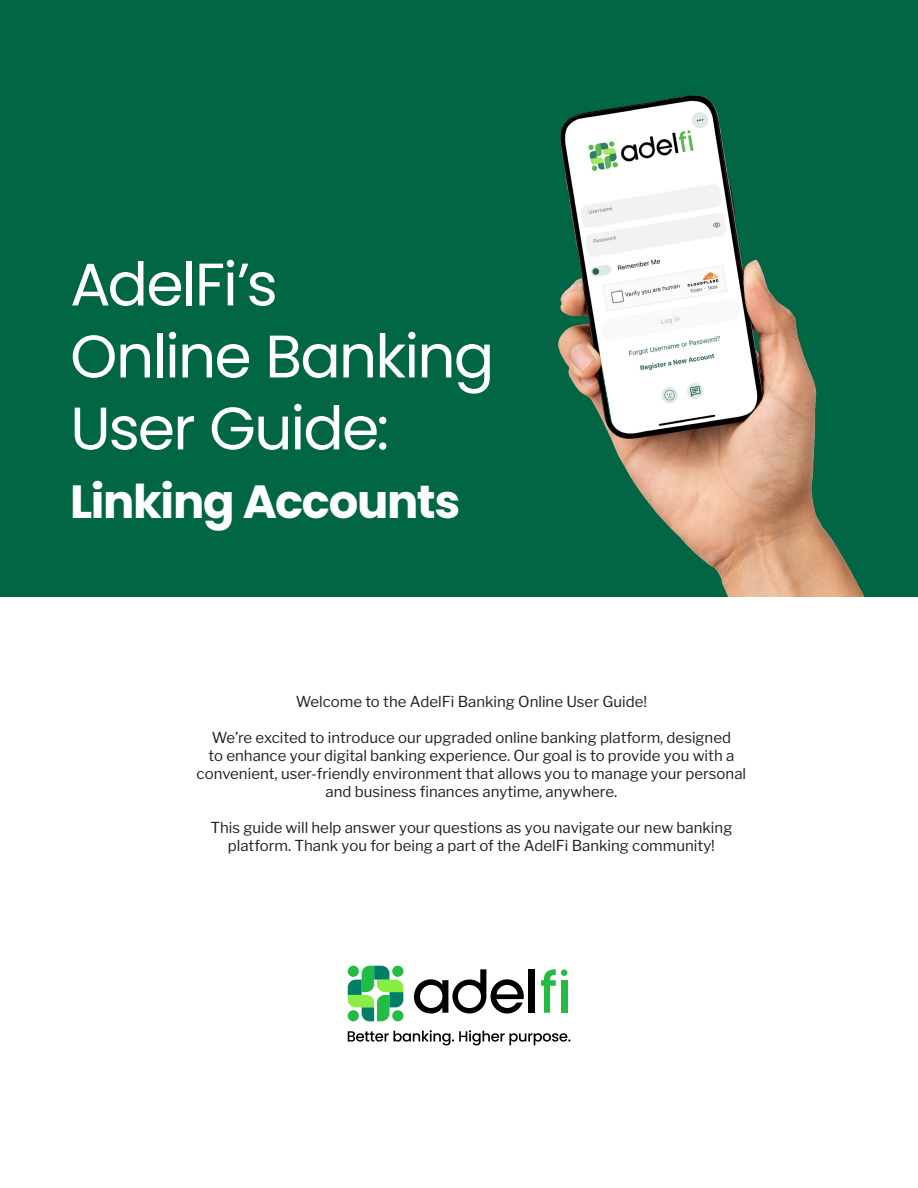
<style>
.page{position:relative;width:918px;height:1188px;background:#fff}
.page>*{position:absolute;margin:0;border:0;box-sizing:border-box;transform-origin:0 0}
.t1{font:60px/72px "Poppins";letter-spacing:-.03em;color:#fff}
.t2{font:700 46.5px "Poppins";letter-spacing:-.025em;color:#fff}
.t3{font:15px/18px "Libre Franklin";color:#231f20;text-align:center}
</style>
<div class="page">
<div style="left:0;top:0;width:918px;height:596px;background:#064"></div>
<div style="left:529px;top:969px;width:6px;height:44px;background:#000"></div>
<svg style="left:541px;top:969px;width:15px;height:44px"></svg>
<div style="left:561px;top:980px;width:6px;height:33px;background:#2b4"></div>
<div style="left:561px;top:969px;width:6px;height:7px;background:#2b4;border-radius:50%"></div>
<svg style="left:414px;top:969px;width:110px;height:45px"></svg>
<svg style="left:348px;top:966px;width:55px;height:55px"></svg>
<svg style="left:348px;top:1030px;width:222px;height:15px"></svg>
<img style="left:558px;top:96px;width:306px;height:500px">
<p class="t1" style="left:70px;top:249px;width:426px">AdelFi’s<br>Online Banking<br>User Guide:</p>
<p class="t2" style="left:70px;top:474px;width:392px">Linking Accounts</p>
<p class="t3" style="left:296px;top:692px;width:353px">Welcome to the AdelFi Banking Online User Guide!</p>
<p class="t3" style="left:197px;top:728px;width:551px">We’re excited to introduce our upgraded online banking platform, designed<br>to enhance your digital banking experience. Our goal is to provide you with a convenient, user-friendly environment that allows you to manage your personal and business finances anytime, anywhere.</p>
<p class="t3" style="left:210px;top:818px;width:523px">This guide will help answer your questions as you navigate our new banking platform. Thank you for being a part of the AdelFi Banking community!</p>
</div>
